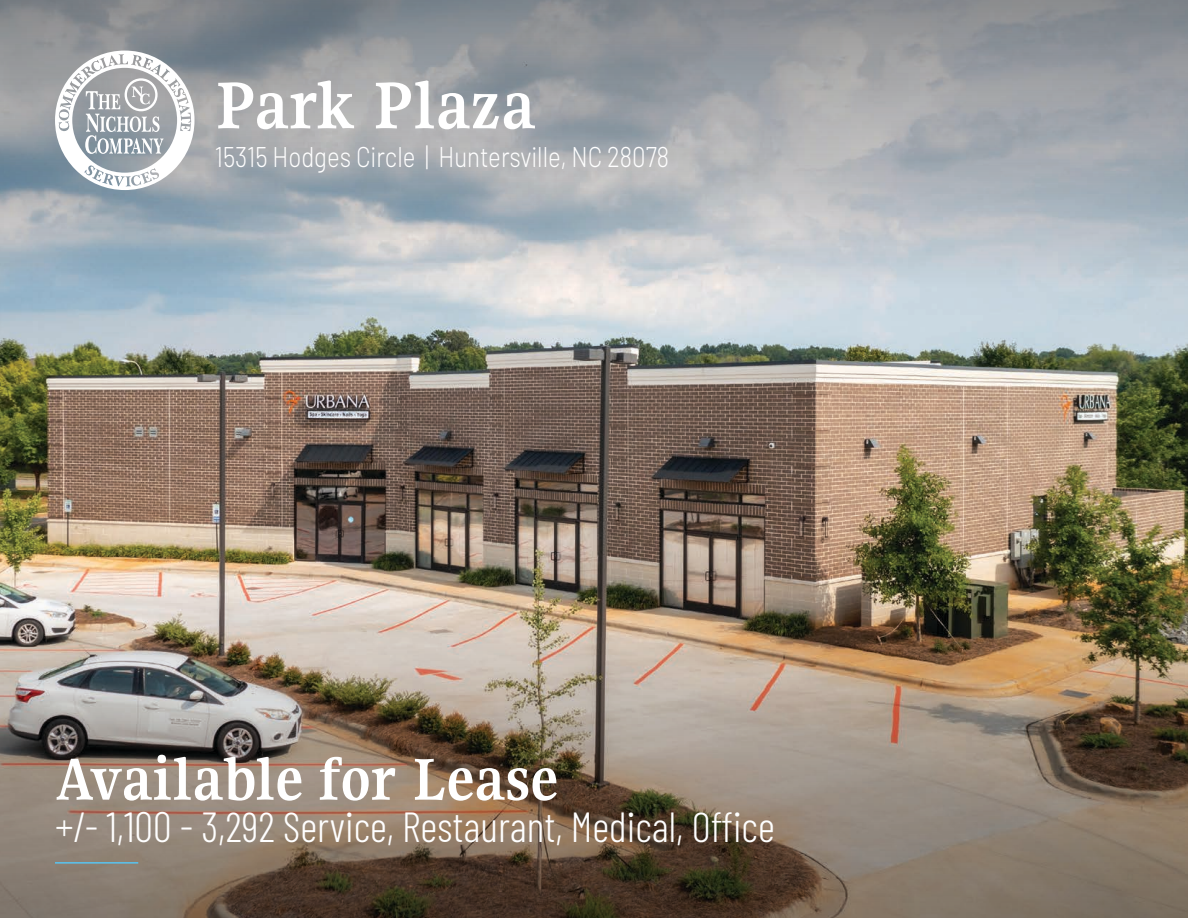
<style>
.page{position:relative;width:1188px;height:918px;background:#fff}
.page>*{position:absolute;margin:0;border:0;box-sizing:border-box;transform-origin:0 0}
.t1{font:700 72.75px "Gupter";letter-spacing:.01em;color:#fff}
.t2{font:700 65.1px "Gupter";letter-spacing:.01em;color:#fff}
.t3{font:300 42px "Barlow Condensed";color:#fff}
.t4{font:300 28.5px "Barlow";color:#fff;scale:.84 1}
</style>
<div class="page">
<svg style="left:0;top:0;width:1188px;height:372px;background:#a5adb1"></svg>
<img style="left:0;top:372px;width:1188px;height:546px">
<svg style="left:55px;top:51px;width:140px;height:139px"></svg>
<hr style="left:55px;top:862px;width:83px;height:2px;background:#58c4f1">
<p class="t1" style="left:215px;top:67px;width:322px">Park Plaza</p>
<p class="t4" style="left:215px;top:139px;width:543px">15315 Hodges Circle | Huntersville, NC 28078</p>
<p class="t2" style="left:55px;top:745px;width:504px">Available for Lease</p>
<p class="t3" style="left:55px;top:797px;width:721px">+/- 1,100 - 3,292 Service, Restaurant, Medical, Office</p>
</div>
